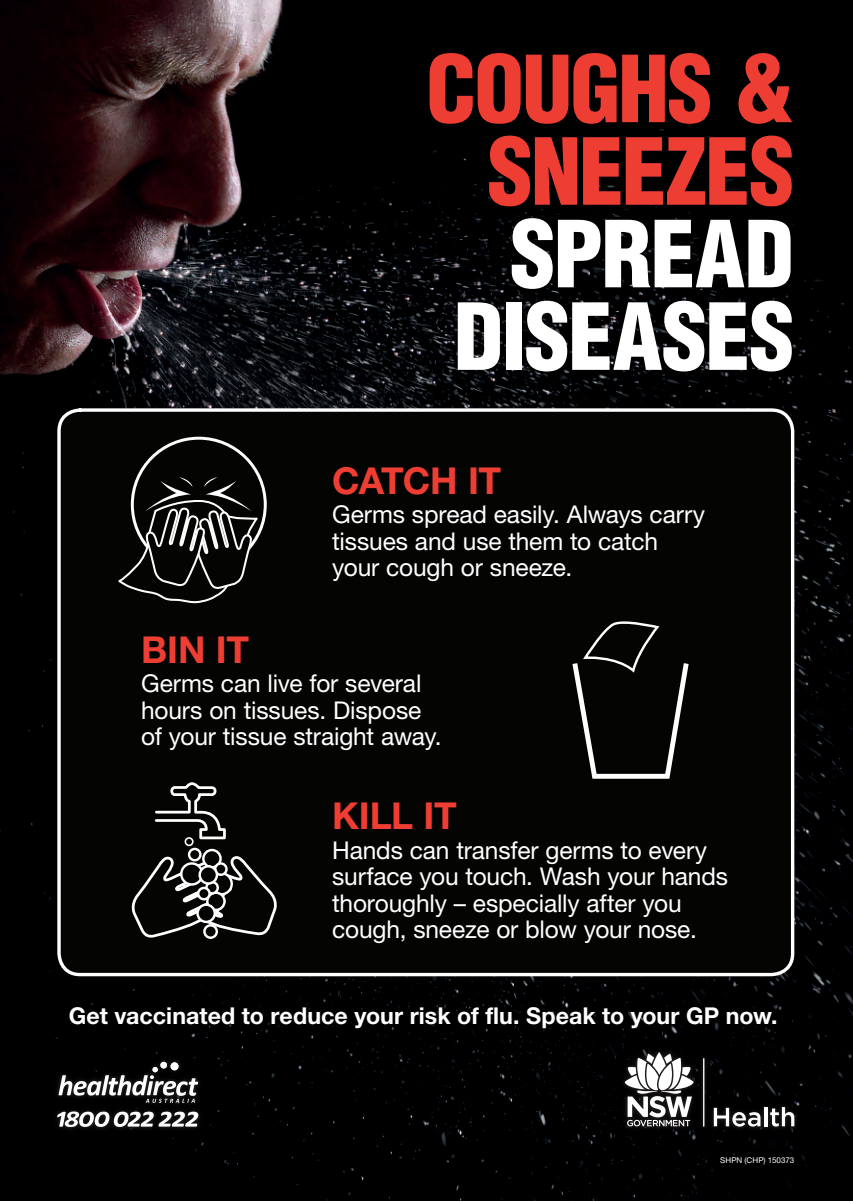
<style>
.page{position:relative;width:853px;height:1201px;background:#fff}
.page>*{position:absolute;margin:0;border:0;box-sizing:border-box;transform-origin:0 0}
.t1{font:900 condensed 90px/82.5px "Helvetica";letter-spacing:-.02em;color:#ee3e34;text-align:right}
.t2{font:900 condensed 90px/82.5px "Helvetica";letter-spacing:-.015em;color:#fff;text-align:right}
.t3{font:700 37.1px "Helvetica Neue";letter-spacing:-.015em;color:#ee3e34}
.t4{font:24.5px/26.5px "Helvetica Neue";letter-spacing:-.005em;color:#fff}
.t5{font:700 23.2px "Helvetica Neue";letter-spacing:.005em;color:#fff}
.t6{font:8px "Helvetica Neue";letter-spacing:.01em;color:#fff}
</style>
<div class="page">
<img style="left:0;top:0;width:852px;height:1201px">
<div style="left:59px;top:409px;width:733px;height:566px;background:#040503;border-radius:23px"></div>
<div style="left:57px;top:408px;width:737px;height:568px;border:3px solid #fff;border-radius:21px"></div>
<svg style="left:118px;top:477px;width:141px;height:127px"></svg>
<svg style="left:131px;top:854px;width:146px;height:85px"></svg>
<svg style="left:155px;top:782px;width:71px;height:58px"></svg>
<div style="left:181px;top:863px;width:21px;height:21px;background:#040503;border-radius:50%"></div>
<div style="left:180px;top:862px;width:23px;height:23px;border:2px solid #fff;border-radius:50%"></div>
<svg style="left:211px;top:873px;width:21px;height:21px"></svg>
<div style="left:209px;top:872px;width:24px;height:23px;border:2px solid #fff;border-radius:50%"></div>
<svg style="left:203px;top:850px;width:17px;height:17px"></svg>
<div style="left:202px;top:849px;width:20px;height:19px;border:2px solid #fff;border-radius:50%"></div>
<svg style="left:207px;top:892px;width:17px;height:18px"></svg>
<div style="left:206px;top:891px;width:20px;height:20px;border:2px solid #fff;border-radius:50%"></div>
<svg style="left:197px;top:904px;width:18px;height:18px"></svg>
<div style="left:196px;top:903px;width:20px;height:20px;border:2px solid #fff;border-radius:50%"></div>
<svg style="left:204px;top:925px;width:13px;height:12px"></svg>
<div style="left:203px;top:924px;width:15px;height:15px;border:2px solid #fff;border-radius:50%"></div>
<svg style="left:206px;top:882px;width:12px;height:11px"></svg>
<div style="left:205px;top:881px;width:14px;height:13px;border:2px solid #fff;border-radius:50%"></div>
<svg style="left:189px;top:849px;width:11px;height:11px"></svg>
<div style="left:188px;top:847px;width:13px;height:14px;border:2px solid #fff;border-radius:50%"></div>
<svg style="left:198px;top:888px;width:11px;height:11px"></svg>
<div style="left:197px;top:886px;width:14px;height:14px;border:2px solid #fff;border-radius:50%"></div>
<div style="left:184px;top:837px;width:9px;height:9px;border:2px solid #fff;border-radius:50%"></div>
<svg style="left:215px;top:863px;width:11px;height:11px"></svg>
<div style="left:214px;top:862px;width:14px;height:14px;border:2px solid #fff;border-radius:50%"></div>
<svg style="left:200px;top:866px;width:17px;height:17px"></svg>
<div style="left:198px;top:865px;width:20px;height:19px;border:2px solid #fff;border-radius:50%"></div>
<svg style="left:572px;top:621px;width:117px;height:158px"></svg>
<svg style="left:619px;top:1046px;width:181px;height:87px;background:#040506"></svg>
<hr style="left:703px;top:1058px;width:1px;height:68px;background:#fff">
<svg style="left:713px;top:1107px;width:47px;height:19px"></svg>
<hr style="left:764px;top:1107px;width:3px;height:19px;background:#fff">
<svg style="left:770px;top:1107px;width:24px;height:19px"></svg>
<svg style="left:625px;top:1052px;width:68px;height:74px"></svg>
<div style="left:51px;top:1055px;width:153px;height:78px;background:#010102"></div>
<svg style="left:59px;top:1061px;width:139px;height:41px"></svg>
<div style="left:160px;top:1061px;width:7px;height:7px;background:#fff;border-radius:50%"></div>
<div style="left:170px;top:1062px;width:8px;height:8px;background:#fff;border-radius:50%"></div>
<svg style="left:57px;top:1111px;width:141px;height:16px"></svg>
<svg style="left:0;top:0;width:5px;height:6px"></svg>
<svg style="left:0;top:1195px;width:5px;height:6px"></svg>
<svg style="left:846px;top:0;width:7px;height:6px"></svg>
<svg style="left:846px;top:1195px;width:7px;height:6px"></svg>
<h1 class="t1" style="left:426px;top:47px;width:370px">COUGHS &amp;<br>SNEEZES</h1>
<h1 class="t2" style="left:453px;top:212px;width:342px">SPREAD<br>DISEASES</h1>
<h2 class="t3" style="left:332px;top:458px;width:170px">CATCH IT</h2>
<p class="t4" style="left:332px;top:501px;width:374px">Germs spread easily. Always carry tissues and use them to catch your cough or sneeze.</p>
<h2 class="t3" style="left:141px;top:627px;width:109px">BIN IT</h2>
<p class="t4" style="left:141px;top:670px;width:302px">Germs can live for several hours on tissues. Dispose of your tissue straight away.</p>
<h2 class="t3" style="left:332px;top:793px;width:126px">KILL IT</h2>
<p class="t4" style="left:332px;top:836px;width:397px">Hands can transfer germs to every surface you touch. Wash your hands thoroughly – especially after you cough, sneeze or blow your nose.</p>
<p class="t5" style="left:69px;top:1001px;width:710px">Get vaccinated to reduce your risk of flu. Speak to your GP now.</p>
<p class="t6" style="left:720px;top:1155px;width:76px">SHPN (CHP) 150373</p>
</div>
